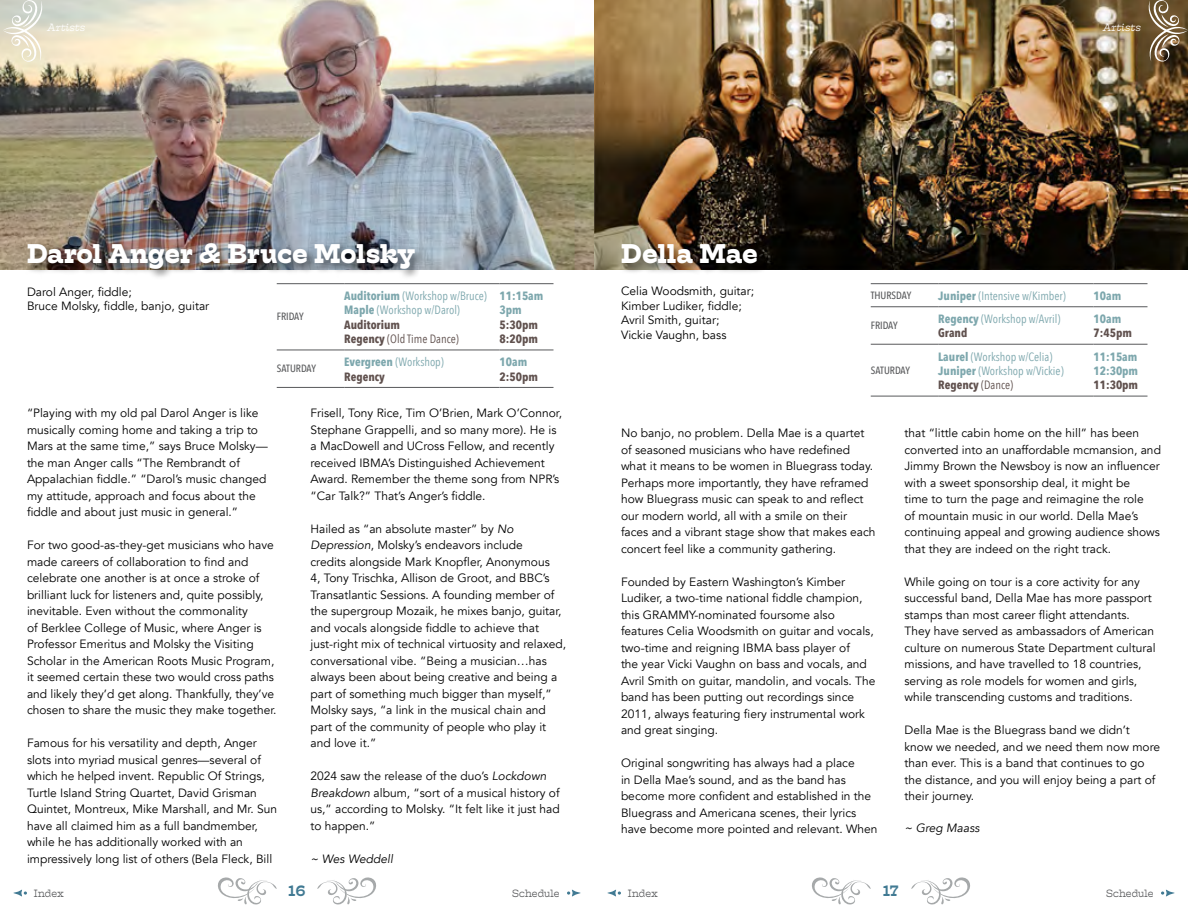
<style>
.page{position:relative;width:1188px;height:918px;background:#fff}
.page>*{position:absolute;margin:0;border:0;box-sizing:border-box;transform-origin:0 0}
.t1{font:700 27px "Hatch";letter-spacing:-.005em;color:#fff}
.t2{font:500 15px "Hatch";color:#417a93}
.t3{font:12px/16.5px "Avenir";color:#000}
.t4{font:12px/14.4px "Avenir Next Condensed";color:#7da7ad}
.t5{font:700 12px/14.4px "Avenir Next Condensed";color:#7da7ad}
.t6{font:700 12px/14.4px "Avenir Next Condensed";color:#60514e}
.t7{font:italic 12px "Avenir";color:#000}
.t8{font:500 10.5px "Avenir Next Condensed";color:#58595b}
.t9{font:300 10.5px "Hatch";color:#58595b}
.t10{font:italic 300 10.5px "Hatch";color:#fff}
.s1{font-weight:700}
.s2{font-weight:700;color:#60514e}
.s3{color:#60514e}
.s4{font-style:italic}
</style>
<div class="page">
<img style="left:594px;top:0;width:594px;height:270px">
<img style="left:0;top:0;width:594px;height:270px">
<svg style="left:218px;top:877px;width:59px;height:28px"></svg>
<svg style="left:317px;top:877px;width:59px;height:28px"></svg>
<svg style="left:812px;top:877px;width:59px;height:28px"></svg>
<svg style="left:911px;top:877px;width:59px;height:28px"></svg>
<svg style="left:3px;top:0;width:42px;height:64px;background:#e2dfcf"></svg>
<svg style="left:1146px;top:0;width:42px;height:64px;background:#7c684d"></svg>
<hr style="left:871px;top:283px;width:67px;height:1px;background:#58595b">
<hr style="left:938px;top:283px;width:156px;height:1px;background:#58595b">
<hr style="left:1094px;top:283px;width:54px;height:1px;background:#58595b">
<hr style="left:871px;top:307px;width:67px;height:1px;background:#58595b">
<hr style="left:938px;top:307px;width:156px;height:1px;background:#58595b">
<hr style="left:1094px;top:307px;width:54px;height:1px;background:#58595b">
<hr style="left:871px;top:344px;width:67px;height:1px;background:#58595b">
<hr style="left:938px;top:344px;width:156px;height:1px;background:#58595b">
<hr style="left:1094px;top:344px;width:54px;height:1px;background:#58595b">
<hr style="left:871px;top:396px;width:67px;height:1px;background:#58595b">
<hr style="left:938px;top:396px;width:156px;height:1px;background:#58595b">
<hr style="left:1094px;top:396px;width:54px;height:1px;background:#58595b">
<div style="left:618px;top:242px;width:151px;height:33px;background:#000;opacity:.51"></div>
<hr style="left:277px;top:283px;width:67px;height:1px;background:#58595b">
<hr style="left:344px;top:283px;width:156px;height:1px;background:#58595b">
<hr style="left:500px;top:283px;width:54px;height:1px;background:#58595b">
<hr style="left:277px;top:350px;width:67px;height:1px;background:#58595b">
<hr style="left:344px;top:350px;width:156px;height:1px;background:#58595b">
<hr style="left:500px;top:350px;width:54px;height:1px;background:#58595b">
<hr style="left:277px;top:387px;width:67px;height:1px;background:#58595b">
<hr style="left:344px;top:387px;width:156px;height:1px;background:#58595b">
<hr style="left:500px;top:387px;width:54px;height:1px;background:#58595b">
<div style="left:24px;top:241px;width:403px;height:39px;background:#000;opacity:.51"></div>
<svg style="left:13px;top:890px;width:14px;height:7px"></svg>
<svg style="left:567px;top:890px;width:14px;height:7px"></svg>
<svg style="left:607px;top:890px;width:14px;height:7px"></svg>
<svg style="left:1161px;top:890px;width:14px;height:7px"></svg>
<p class="t10" style="left:47px;top:20px;width:39px">Artists</p>
<p class="t10" style="left:1103px;top:20px;width:39px">Artists</p>
<h1 class="t1" style="left:27px;top:236px;width:390px">Darol Anger &amp; Bruce Molsky</h1>
<p class="t3" style="left:27px;top:284px;width:184px;line-height:14.4px">Darol Anger, fiddle;<br>Bruce Molsky, fiddle, banjo, guitar</p>
<p class="t8" style="left:277px;top:310px;width:29px">FRIDAY</p>
<p class="t4" style="left:344px;top:288px;width:144px"><span class="s1">Auditorium</span> (Workshop w/Bruce)<br><span class="s1">Maple</span> (Workshop w/Darol)<br><span class="s2">Auditorium<br>Regency</span> <span class="s3">(Old Time Dance)</span></p>
<p class="t5" style="left:500px;top:289px;width:45px">11:15am<br>3pm</p>
<p class="t6" style="left:500px;top:317px;width:40px">5:30pm<br>8:20pm</p>
<p class="t8" style="left:277px;top:362px;width:41px">SATURDAY</p>
<p class="t4" style="left:344px;top:354px;width:101px"><span class="s1">Evergreen</span> (Workshop)<br><span class="s2">Regency</span></p>
<p class="t5" style="left:500px;top:355px;width:29px">10am</p>
<p class="t6" style="left:500px;top:369px;width:40px">2:50pm</p>
<p class="t3" style="left:27px;top:405px;width:242px">“Playing with my old pal Darol Anger is like musically coming home and taking a trip to Mars at the same time,” says Bruce Molsky— the man Anger calls “The Rembrandt of Appalachian fiddle.” “Darol’s music changed my attitude, approach and focus about the fiddle and about just music in general.”</p>
<p class="t3" style="left:27px;top:537px;width:251px">For two good-as-they-get musicians who have made careers of collaboration to find and celebrate one another is at once a stroke of brilliant luck for listeners and, quite possibly, inevitable. Even without the commonality<br>of Berklee College of Music, where Anger is Professor Emeritus and Molsky the Visiting Scholar in the American Roots Music Program, it seemed certain these two would cross paths and likely they’d get along. Thankfully, they’ve chosen to share the music they make together.</p>
<p class="t3" style="left:27px;top:735px;width:252px">Famous for his versatility and depth, Anger slots into myriad musical genres—several of which he helped invent. Republic Of Strings, Turtle Island String Quartet, David Grisman Quintet, Montreux, Mike Marshall, and Mr. Sun have all claimed him as a full bandmember, while he has additionally worked with an impressively long list of others (Bela Fleck, Bill</p>
<p class="t3" style="left:310px;top:405px;width:253px">Frisell, Tony Rice, Tim O’Brien, Mark O’Connor, Stephane Grappelli, and so many more). He is a MacDowell and UCross Fellow, and recently received IBMA’s Distinguished Achievement Award. Remember the theme song from NPR’s “Car Talk?” That’s Anger’s fiddle.</p>
<p class="t3" style="left:310px;top:520px;width:257px">Hailed as “an absolute master” by <span class="s4">No Depression</span>, Molsky’s endeavors include<br>credits alongside Mark Knopfler, Anonymous<br>4, Tony Trischka, Allison de Groot, and BBC’s Transatlantic Sessions. A founding member of the supergroup Mozaik, he mixes banjo, guitar, and vocals alongside fiddle to achieve that just-right mix of technical virtuosity and relaxed, conversational vibe. “Being a musician…has always been about being creative and being a part of something much bigger than myself,” Molsky says, “a link in the musical chain and part of the community of people who play it and love it.”</p>
<p class="t3" style="left:310px;top:768px;width:251px">2024 saw the release of the duo’s <span class="s4">Lockdown Breakdown</span> album, “sort of a musical history of us,” according to Molsky. “It felt like it just had to happen.”</p>
<p class="t7" style="left:310px;top:851px;width:84px">~ Wes Weddell</p>
<h1 class="t1" style="left:621px;top:236px;width:138px">Della Mae</h1>
<p class="t3" style="left:621px;top:284px;width:135px;line-height:14.4px">Celia Woodsmith, guitar;<br>Kimber Ludiker, fiddle;<br>Avril Smith, guitar;<br>Vickie Vaughn, bass</p>
<p class="t8" style="left:871px;top:289px;width:42px">THURSDAY</p>
<p class="t4" style="left:938px;top:288px;width:129px"><span class="s1">Juniper</span> (Intensive w/Kimber)</p>
<p class="t5" style="left:1094px;top:289px;width:29px">10am</p>
<p class="t8" style="left:871px;top:319px;width:29px">FRIDAY</p>
<p class="t4" style="left:938px;top:311px;width:124px"><span class="s1">Regency</span> (Workshop w/Avril)<br><span class="s2">Grand</span></p>
<p class="t5" style="left:1094px;top:312px;width:29px">10am</p>
<p class="t6" style="left:1094px;top:326px;width:40px">7:45pm</p>
<p class="t8" style="left:871px;top:364px;width:41px">SATURDAY</p>
<p class="t4" style="left:938px;top:349px;width:127px"><span class="s1">Laurel</span> (Workshop w/Celia)<br><span class="s1">Juniper</span> (Workshop w/Vickie)<br><span class="s2">Regency</span> <span class="s3">(Dance)</span></p>
<p class="t5" style="left:1094px;top:349px;width:46px">11:15am<br>12:30pm</p>
<p class="t6" style="left:1094px;top:378px;width:46px">11:30pm</p>
<p class="t3" style="left:621px;top:425px;width:256px">No banjo, no problem. Della Mae is a quartet of seasoned musicians who have redefined what it means to be women in Bluegrass today.<br>Perhaps more importantly, they have reframed how Bluegrass music can speak to and reflect our modern world, all with a smile on their faces and a vibrant stage show that makes each concert feel like a community gathering.</p>
<p class="t3" style="left:621px;top:574px;width:256px">Founded by Eastern Washington’s Kimber Ludiker, a two-time national fiddle champion, this GRAMMY-nominated foursome also features Celia Woodsmith on guitar and vocals, two-time and reigning IBMA bass player of<br>the year Vicki Vaughn on bass and vocals, and Avril Smith on guitar, mandolin, and vocals. The band has been putting out recordings since 2011, always featuring fiery instrumental work and great singing.</p>
<p class="t3" style="left:621px;top:755px;width:258px">Original songwriting has always had a place<br>in Della Mae’s sound, and as the band has become more confident and established in the Bluegrass and Americana scenes, their lyrics have become more pointed and relevant. When</p>
<p class="t3" style="left:904px;top:425px;width:258px">that “little cabin home on the hill” has been converted into an unaffordable mcmansion, and Jimmy Brown the Newsboy is now an influencer with a sweet sponsorship deal, it might be<br>time to turn the page and reimagine the role<br>of mountain music in our world. Della Mae’s continuing appeal and growing audience shows that they are indeed on the right track.</p>
<p class="t3" style="left:904px;top:574px;width:253px">While going on tour is a core activity for any successful band, Della Mae has more passport stamps than most career flight attendants.<br>They have served as ambassadors of American culture on numerous State Department cultural missions, and have travelled to 18 countries, serving as role models for women and girls, while transcending customs and traditions.</p>
<p class="t3" style="left:904px;top:722px;width:257px">Della Mae is the Bluegrass band we didn’t know we needed, and we need them now more than ever. This is a band that continues to go the distance, and you will enjoy being a part of their journey.</p>
<p class="t7" style="left:904px;top:820px;width:77px">~ Greg Maass</p>
<p class="t2" style="left:288px;top:880px;width:19px">16</p>
<p class="t2" style="left:883px;top:880px;width:17px">17</p>
<p class="t9" style="left:34px;top:886px;width:32px">Index</p>
<p class="t9" style="left:512px;top:886px;width:49px">Schedule</p>
<p class="t9" style="left:628px;top:886px;width:32px">Index</p>
<p class="t9" style="left:1106px;top:886px;width:49px">Schedule</p>
</div>
